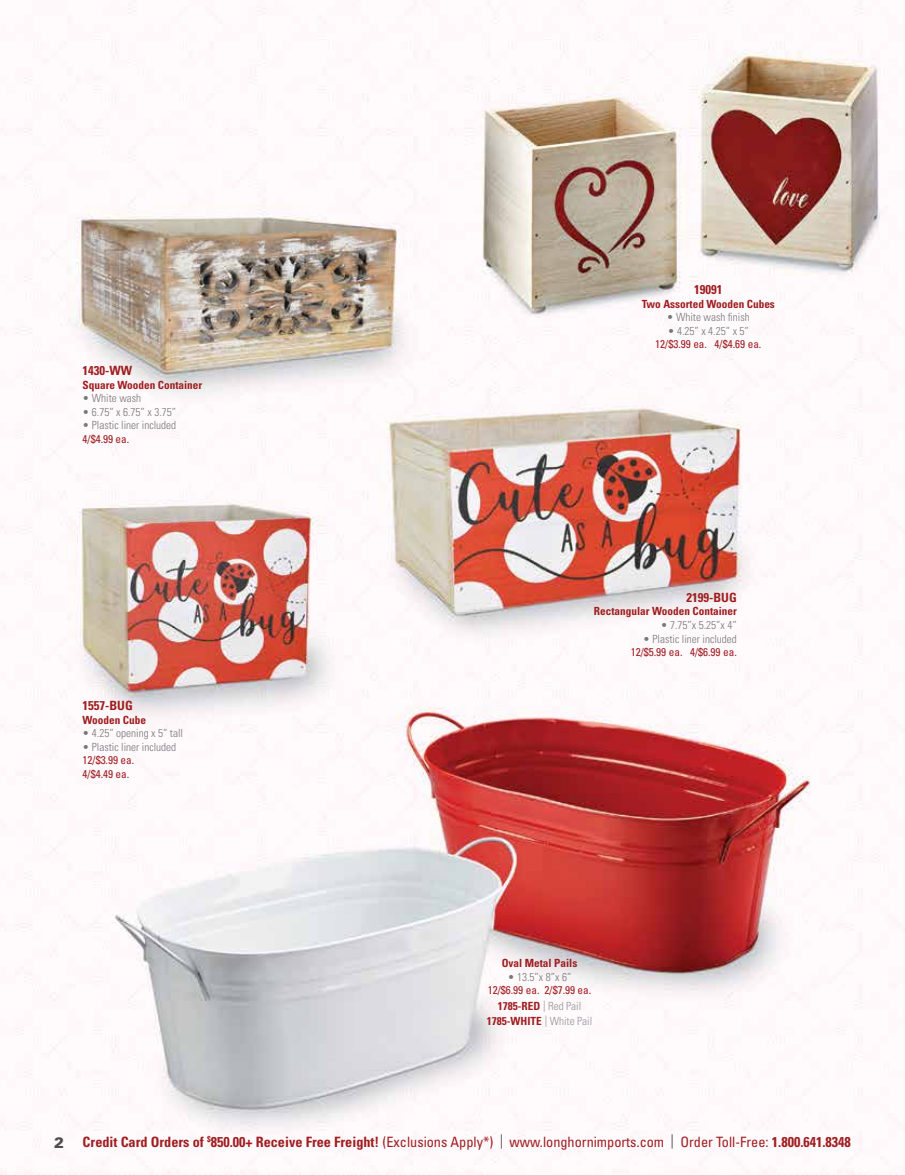
<style>
.page{position:relative;width:905px;height:1175px;background:#fff}
.page>*{position:absolute;margin:0;border:0;box-sizing:border-box;transform-origin:0 0}
.t1{font:900 15px "Univers LT Std";color:#4d4d4f}
.t2{font:700 condensed 14.25px "Univers LT Std";color:#a01e21}
.t3{font:700 condensed 12.75px "Univers LT Std";color:#a01e21}
.t4{font:300 condensed 11.25px "Univers LT Std";color:#77787b}
.t5{font:condensed 11.25px/15.3px "Univers LT Std";color:#a01e21}
.t6{font:700 condensed 11.25px "Univers LT Std";color:#a01e21}
.s1{font-weight:700}
.s2{font-weight:300;color:#939598}
.s3{font-weight:400}
</style>
<div class="page">
<img style="left:0;top:0;width:899px;height:1174px">
<p class="t3" style="left:82px;top:363px;width:51px">1430-WW</p>
<p class="t6" style="left:82px;top:378px;width:121px">Square Wooden Container</p>
<p class="t4" style="left:82px;top:392px;width:60px">• White wash</p>
<p class="t4" style="left:82px;top:405px;width:95px">• 6.75” x 6.75” x 3.75”</p>
<p class="t4" style="left:82px;top:419px;width:95px">• Plastic liner included</p>
<p class="t5" style="left:82px;top:431px;width:48px">4/$4.99 ea.</p>
<p class="t3" style="left:82px;top:697px;width:52px">1557-BUG</p>
<p class="t6" style="left:82px;top:712px;width:65px">Wooden Cube</p>
<p class="t4" style="left:82px;top:726px;width:102px">• 4.25” opening x 5” tall</p>
<p class="t4" style="left:82px;top:740px;width:95px">• Plastic liner included</p>
<p class="t5" style="left:82px;top:753px;width:53px;line-height:13.5px">12/$3.99 ea.<br>4/$4.49 ea.</p>
<p class="t3" style="left:694px;top:282px;width:30px">19091</p>
<p class="t6" style="left:641px;top:297px;width:135px">Two Assorted Wooden Cubes</p>
<p class="t4" style="left:666px;top:311px;width:85px">• White wash finish</p>
<p class="t4" style="left:667px;top:324px;width:83px">• 4.25” x 4.25” x 5”</p>
<p class="t5" style="left:655px;top:336px;width:108px">12/$3.99 ea. 4/$4.69 ea.</p>
<p class="t3" style="left:686px;top:589px;width:52px">2199-BUG</p>
<p class="t6" style="left:594px;top:604px;width:144px">Rectangular Wooden Container</p>
<p class="t4" style="left:660px;top:618px;width:78px">• 7.75”x 5.25”x 4”</p>
<p class="t4" style="left:643px;top:632px;width:95px">• Plastic liner included</p>
<p class="t5" style="left:630px;top:644px;width:108px">12/$5.99 ea. 4/$6.99 ea.</p>
<p class="t6" style="left:501px;top:956px;width:77px">Oval Metal Pails</p>
<p class="t4" style="left:507px;top:970px;width:65px">• 13.5”x 8”x 6”</p>
<p class="t5" style="left:487px;top:982px;width:107px;text-align:center">12/$6.99 ea. 2/$7.99 ea.<br><span class="s1">1785-RED</span> <span class="s2">| Red Pail<br></span><span class="s1">1785-WHITE</span> <span class="s2">| White Pail</span></p>
<h1 class="t1" style="left:54px;top:1132px;width:12px">2</h1>
<p class="t2" style="left:83px;top:1133px;width:769px">Credit Card Orders of <sup>$</sup>850.00+ Receive Free Freight! <span class="s3">(Exclusions Apply*)</span> <sup>|</sup> <span class="s3">www.longhornimports.com</span> <sup>|</sup> <span class="s3">Order Toll-Free:</span> 1.800.641.8348</p>
</div>
